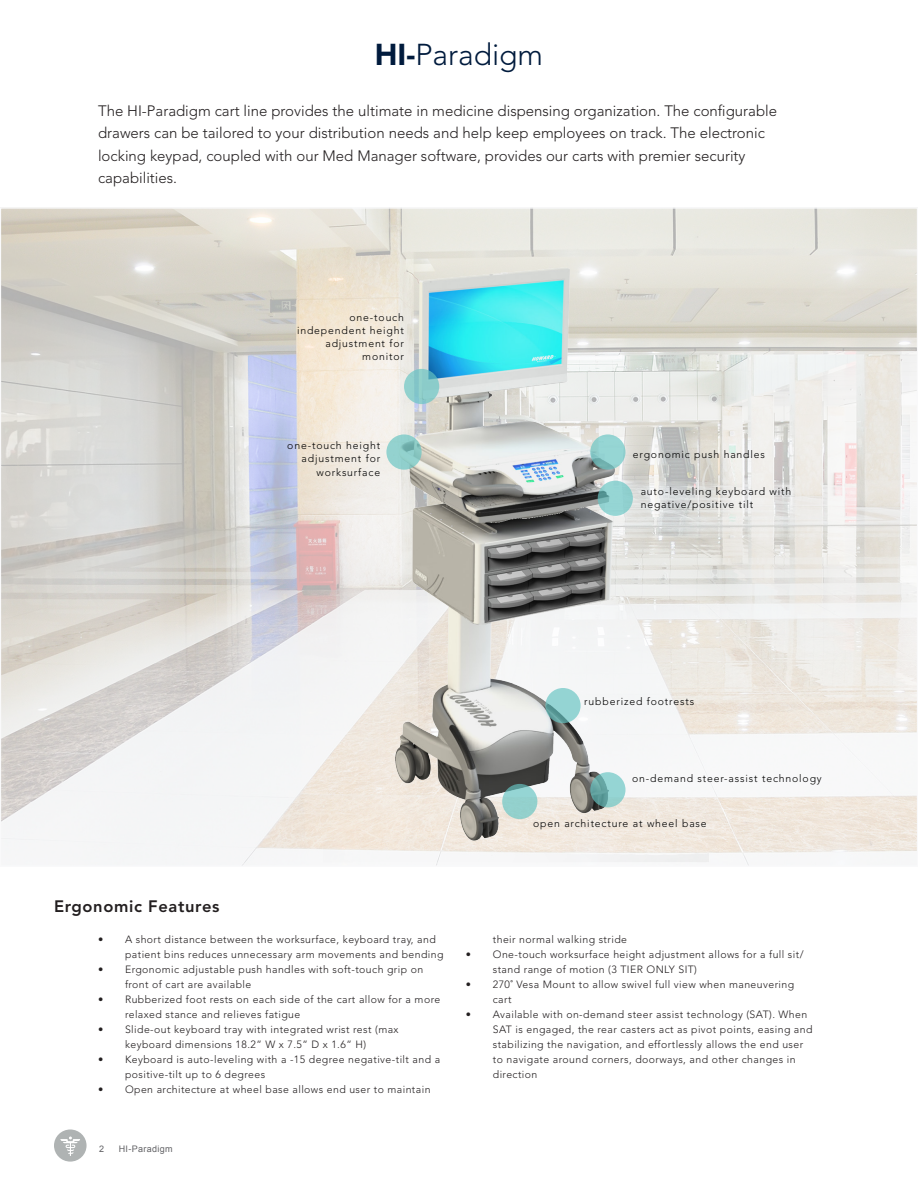
<style>
.page{position:relative;width:918px;height:1188px;background:#fff}
.page>*{position:absolute;margin:0;border:0;box-sizing:border-box;transform-origin:0 0}
.t1{font:300 30px "Avenir LT Std";color:#011b3d}
.t2{font:800 16.5px "Avenir LT Std";letter-spacing:.04em;color:#231f20}
.t3{font:300 15px/22.5px "Avenir LT Std";color:#231f20}
.t4{font:300 10.5px/15px "Avenir LT Std";letter-spacing:.04em;color:#231f20}
.t5{font:300 10.5px/13px "Avenir LT Std";letter-spacing:.08em;color:#000;text-align:right}
.t6{font:9px "Arial";letter-spacing:.04em;color:#636366}
.s1{font-weight:900}
.s2{font-weight:400}
</style>
<div class="page">
<div style="left:54px;top:1130px;width:33px;height:32px;background:#afb3b3;border-radius:50%"></div>
<svg style="left:60px;top:1137px;width:20px;height:19px"></svg>
<img style="left:3px;top:210px;width:912px;height:654px">
<img style="left:323px;top:208px;width:385px;height:656px">
<svg style="left:590px;top:434px;width:35px;height:36px"></svg>
<svg style="left:502px;top:784px;width:35px;height:35px"></svg>
<svg style="left:404px;top:369px;width:35px;height:35px"></svg>
<svg style="left:598px;top:481px;width:35px;height:35px"></svg>
<svg style="left:590px;top:772px;width:35px;height:35px"></svg>
<svg style="left:386px;top:434px;width:36px;height:36px"></svg>
<svg style="left:545px;top:688px;width:36px;height:35px"></svg>
<p class="t1" style="left:375px;top:37px;width:170px"><span class="s1">HI-</span>Paradigm</p>
<p class="t3" style="left:98px;top:99px;width:681px">The HI-Paradigm cart line provides the ultimate in medicine dispensing organization. The configurable drawers can be tailored to your distribution needs and help keep employees on track. The electronic locking keypad, coupled with our Med Manager software, provides our carts with premier security capabilities.</p>
<p class="t5" style="left:297px;top:311px;width:108px">one-touch independent height adjustment for monitor</p>
<p class="t5" style="left:287px;top:439px;width:94px">one-touch height adjustment for worksurface</p>
<p class="t5" style="left:633px;top:448px;width:134px">ergonomic push handles</p>
<p class="t5" style="left:641px;top:484px;width:152px;text-align:left">auto-leveling keyboard with negative/positive tilt</p>
<p class="t5" style="left:584px;top:695px;width:111px">rubberized footrests</p>
<p class="t5" style="left:632px;top:772px;width:191px">on-demand steer-assist technology</p>
<p class="t5" style="left:533px;top:817px;width:175px">open architecture at wheel base</p>
<p class="t2" style="left:54px;top:897px;width:167px">Ergonomic Features</p>
<p class="t4" style="left:125px;top:931px;width:320px;text-indent:-27px">• A short distance between the worksurface, keyboard tray, and patient bins reduces unnecessary arm movements and bending</p>
<p class="t4" style="left:125px;top:961px;width:300px;text-indent:-27px">• Ergonomic adjustable push handles with soft-touch grip on front of cart are available</p>
<p class="t4" style="left:125px;top:991px;width:317px;text-indent:-27px">• Rubberized foot rests on each side of the cart allow for a more relaxed stance and relieves fatigue</p>
<p class="t4" style="left:98px;top:1021px;width:302px;text-align:center">• Slide-out keyboard tray with integrated wrist rest (max keyboard dimensions 18.2” W x 7.5” D x 1.6” H)</p>
<p class="t4" style="left:125px;top:1051px;width:317px;text-indent:-27px">• Keyboard is auto-leveling with a -15 degree negative-tilt and a positive-tilt up to 6 degrees</p>
<p class="t4" style="left:98px;top:1081px;width:334px">• Open architecture at wheel base allows end user to maintain</p>
<p class="t6" style="left:99px;top:1143px;width:7px">2</p>
<p class="t6" style="left:119px;top:1143px;width:56px">HI-Paradigm</p>
<p class="t4" style="left:493px;top:931px;width:136px">their normal walking stride</p>
<p class="t4" style="left:493px;top:946px;width:312px;text-indent:-27px">• One-touch worksurface height adjustment allows for a full sit/ stand range of motion (3 TIER ONLY SIT)</p>
<p class="t4" style="left:493px;top:976px;width:303px;text-indent:-27px">• 270<span class="s2">˚</span> Vesa Mount to allow swivel full view when maneuvering cart</p>
<p class="t4" style="left:493px;top:1006px;width:321px;text-indent:-27px">• Available with on-demand steer assist technology (SAT). When SAT is engaged, the rear casters act as pivot points, easing and stabilizing the navigation, and effortlessly allows the end user to navigate around corners, doorways, and other changes in direction</p>
</div>
